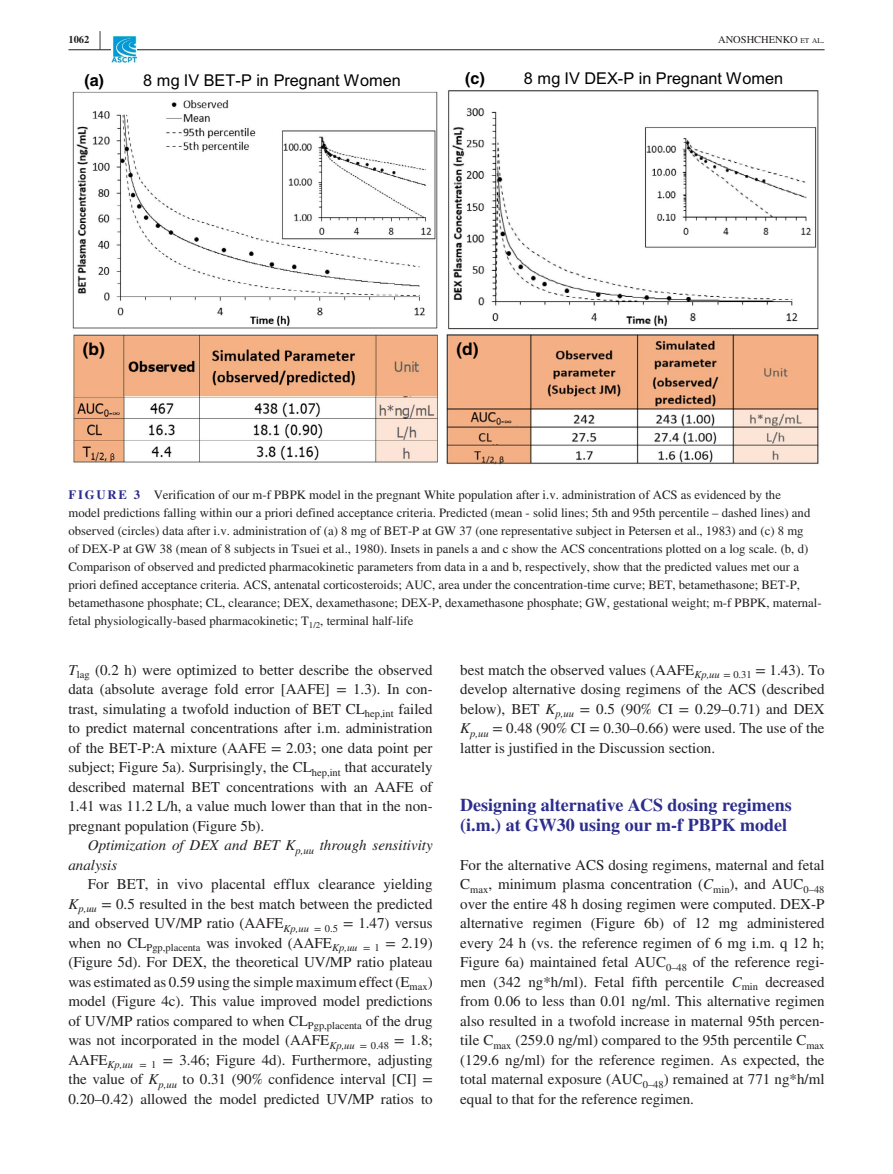
<style>
.page{position:relative;width:893px;height:1174px;background:#fff}
.page>*{position:absolute;margin:0;border:0;box-sizing:border-box;transform-origin:0 0}
.t1{font:700 25.95px "STIX";color:#231f20;scale:.36 1}
.t2{font:700 18px/19.5px "STIX";color:#2c2d8c}
.t3{font:700 17.25px "Helvetica";color:#000}
.t4{font:16.35px "Arial";color:#000}
.t5{font:700 16.35px "Helvetica";color:#000}
.t6{font:15px/19.5px "STIX";color:#231f20;text-align:justify}
.t7{font:italic 15px/19.5px "STIX";color:#231f20}
.t8{font:12.75px/18px "STIX";color:#231f20}
.t9{font:10.5px "STIX";color:#231f20}
.t10{font:700 10.5px "STIX";color:#231f20}
.s1{font-size:7.35px}
.s2{font-family:"Helvetica";font-weight:700}
.s3{font-weight:700;color:#2c2d8c}
.s4{font-style:italic}
</style>
<div class="page">
<hr style="left:68px;top:49px;width:756px;height:1px;background:#231f20">
<img style="left:111px;top:37px;width:26px;height:25px">
<img style="left:72px;top:90px;width:747px;height:375px">
<div style="left:102px;top:429px;width:20px;height:10px;background:#f4b084"></div>
<div style="left:492px;top:428px;width:20px;height:16px;background:#f4b084"></div>
<div style="left:557px;top:93px;width:74px;height:57px;background:#fff"></div>
<div style="left:625px;top:92px;width:33px;height:27px;background:#fff"></div>
<p class="t10" style="left:68px;top:33px;width:22px">1062</p>
<h1 class="t1" style="left:99px;top:25px;width:7px">|</h1>
<p class="t9" style="left:718px;top:32px;width:108px">ANOSHCHENKO <span class="s1">et al</span>.</p>
<p class="t5" style="left:84px;top:70px;width:21px">(a)</p>
<p class="t4" style="left:143px;top:69px;width:259px">8 mg IV BET-P in Pregnant Women</p>
<p class="t4" style="left:465px;top:68px;width:320px"><span class="s2">(c)</span> 8 mg IV DEX-P in Pregnant Women</p>
<p class="t3" style="left:83px;top:339px;width:23px">(b)</p>
<p class="t3" style="left:457px;top:338px;width:23px">(d)</p>
<p class="t8" style="left:68px;top:486px;width:755px"><span class="s3">FIGURE 3</span> Verification of our m-f PBPK model in the pregnant White population after i.v. administration of ACS as evidenced by the<br>model predictions falling within our a priori defined acceptance criteria. Predicted (mean - solid lines; 5th and 95th percentile – dashed lines) and observed (circles) data after i.v. administration of (a) 8 mg of BET-P at GW 37 (one representative subject in Petersen et al., 1983) and (c) 8 mg<br>of DEX-P at GW 38 (mean of 8 subjects in Tsuei et al., 1980). Insets in panels a and c show the ACS concentrations plotted on a log scale. (b, d)<br>Comparison of observed and predicted pharmacokinetic parameters from data in a and b, respectively, show that the predicted values met our a priori defined acceptance criteria. ACS, antenatal corticosteroids; AUC, area under the concentration-time curve; BET, betamethasone; BET-P, betamethasone phosphate; CL, clearance; DEX, dexamethasone; DEX-P, dexamethasone phosphate; GW, gestational weight; m-f PBPK, maternal&shy;fetal physiologically-based pharmacokinetic; T<sub>1/2</sub>, terminal half-life</p>
<p class="t6" style="left:68px;top:661px;width:366px"><span class="s4">T</span><sub>lag</sub> (0.2 h) were optimized to better describe the observed data (absolute average fold error [AAFE] = 1.3). In con&shy;trast, simulating a twofold induction of BET CL<sub>hep,int</sub> failed to predict maternal concentrations after i.m. administration of the BET-P:A mixture (AAFE = 2.03; one data point per subject; Figure 5a). Surprisingly, the CL<sub>hep,int</sub> that accurately described maternal BET concentrations with an AAFE of 1.41 was 11.2 L/h, a value much lower than that in the non&shy;pregnant population (Figure 5b).</p>
<p class="t7" style="left:68px;top:835px;width:366px;text-indent:20px">Optimization of DEX and BET K<sub>p,uu</sub> through sensitivity analysis</p>
<p class="t6" style="left:68px;top:875px;width:366px;text-indent:20px">For BET, in vivo placental efflux clearance yielding <span class="s4">K</span><sub>p,uu</sub> = 0.5 resulted in the best match between the predicted and observed UV/MP ratio (AAFE<sub>Kp,uu</sub> <sub>=</sub> <sub>0.5</sub> = 1.47) versus when no CL<sub>Pgp,placenta</sub> was invoked (AAFE<sub>Kp,uu</sub> <sub>=</sub> <sub>1</sub> = 2.19) (Figure 5d). For DEX, the theoretical UV/MP ratio plateau was estimated as 0.59 using the simple maximum effect (E<sub>max</sub>) model (Figure 4c). This value improved model predictions of UV/MP ratios compared to when CL<sub>Pgp,placenta</sub> of the drug was not incorporated in the model (AAFE<sub>Kp,uu</sub> <sub>=</sub> <sub>0.48</sub> = 1.8; AAFE<sub>Kp,uu</sub> <sub>=</sub> <sub>1</sub> = 3.46; Figure 4d). Furthermore, adjusting the value of <span class="s4">K</span><sub>p,uu</sub> to 0.31 (90% confidence interval [CI] = 0.20–0.42) allowed the model predicted UV/MP ratios to</p>
<p class="t6" style="left:460px;top:661px;width:366px">best match the observed values (AAFE<sub>Kp,uu</sub> <sub>=</sub> <sub>0.31</sub> = 1.43). To develop alternative dosing regimens of the ACS (described below), BET <span class="s4">K</span><sub>p,uu</sub> = 0.5 (90% CI = 0.29–0.71) and DEX <span class="s4">K</span><sub>p,uu</sub> = 0.48 (90% CI = 0.30–0.66) were used. The use of the latter is justified in the Discussion section.</p>
<p class="t2" style="left:460px;top:795px;width:333px">Designing alternative ACS dosing regimens (i.m.) at GW30 using our m-f PBPK model</p>
<p class="t6" style="left:460px;top:856px;width:366px">For the alternative ACS dosing regimens, maternal and fetal C<sub>max</sub>, minimum plasma concentration (<span class="s4">C</span><sub>min</sub>), and AUC<sub>0–48 </sub>over the entire 48 h dosing regimen were computed. DEX-P alternative regimen (Figure 6b) of 12 mg administered every 24 h (vs. the reference regimen of 6 mg i.m. q 12 h; Figure 6a) maintained fetal AUC<sub>0–48</sub> of the reference regi&shy;men (342 ng*h/ml). Fetal fifth percentile <span class="s4">C</span><sub>min</sub> decreased from 0.06 to less than 0.01 ng/ml. This alternative regimen also resulted in a twofold increase in maternal 95th percen&shy;tile C<sub>max</sub> (259.0 ng/ml) compared to the 95th percentile C<sub>max </sub>(129.6 ng/ml) for the reference regimen. As expected, the total maternal exposure (AUC<sub>0–48</sub>) remained at 771 ng*h/ml equal to that for the reference regimen.</p>
</div>
